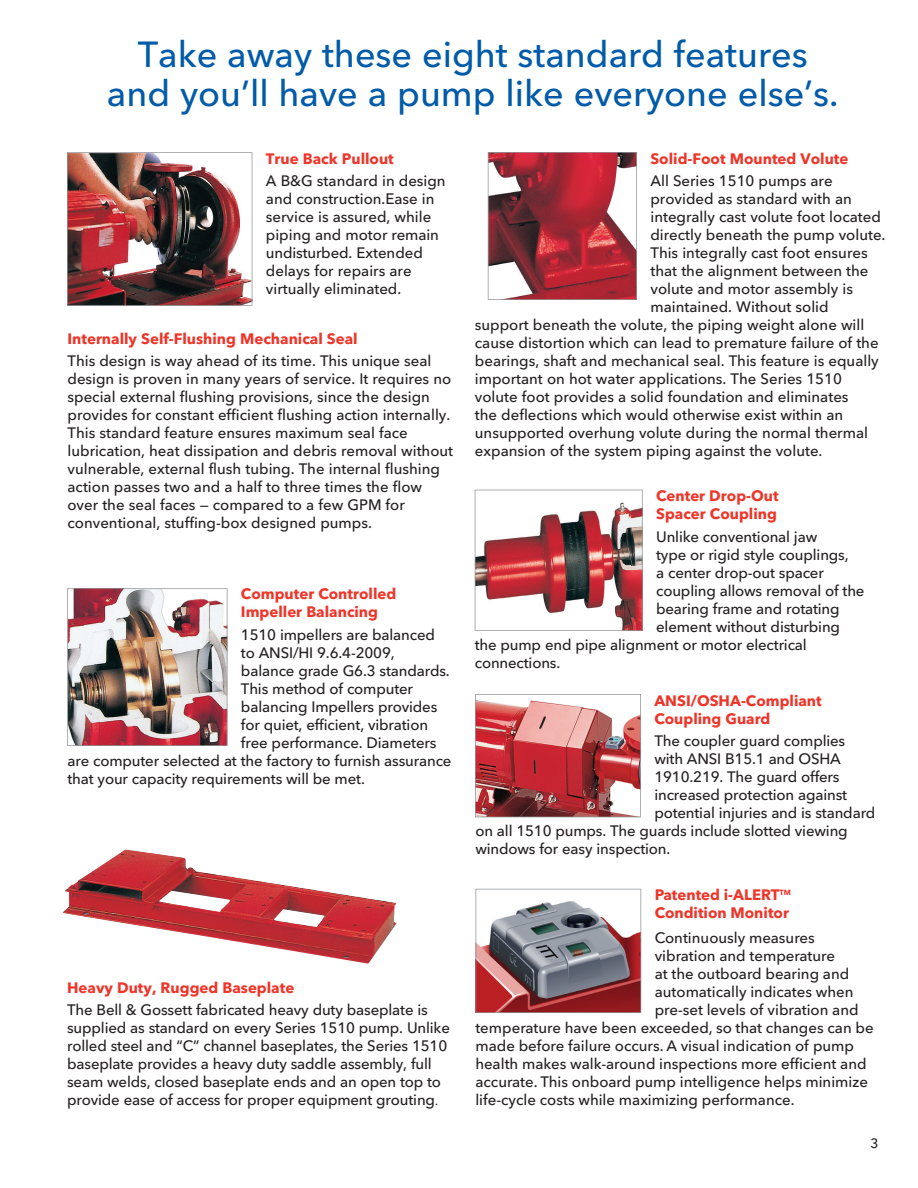
<style>
.page{position:relative;width:918px;height:1188px;background:#fff}
.page>*{position:absolute;margin:0;border:0;box-sizing:border-box;transform-origin:0 0}
.t1{font:500 36px/39px "Avenir Next LT Pro";color:#015ba9;text-align:center}
.t2{font:500 15px/18px "Avenir Next LT Pro";color:#231f20}
.t3{font:700 15px/18px "Avenir Next LT Pro";color:#ee3529}
.t4{font:500 13.5px "Avenir Next LT Pro";color:#231f20}
.s1{font-weight:400;font-size:13.5px}
</style>
<div class="page">
<img style="left:62px;top:850px;width:335px;height:114px">
<svg style="left:488px;top:152px;width:149px;height:148px;background:#a94c56"></svg>
<img style="left:67px;top:152px;width:185px;height:154px">
<img style="left:67px;top:588px;width:160px;height:158px">
<img style="left:475px;top:490px;width:168px;height:141px">
<svg style="left:476px;top:889px;width:165px;height:124px"></svg>
<img style="left:475px;top:694px;width:166px;height:123px">
<h1 class="t1" style="left:107px;top:35px;width:733px">Take away these eight standard features and you’ll have a pump like everyone else’s.</h1>
<p class="t3" style="left:266px;top:149px;width:129px">True Back Pullout</p>
<p class="t2" style="left:266px;top:172px;width:181px">A B&amp;G standard in design and construction.Ease in service is assured, while piping and motor remain undisturbed. Extended delays for repairs are virtually eliminated.</p>
<p class="t3" style="left:68px;top:329px;width:292px">Internally Self-Flushing Mechanical Seal</p>
<p class="t2" style="left:68px;top:352px;width:387px">This design is way ahead of its time. This unique seal design is proven in many years of service. It requires no special external flushing provisions, since the design provides for constant efficient flushing action internally.<br>This standard feature ensures maximum seal face lubrication, heat dissipation and debris removal without vulnerable, external flush tubing. The internal flushing action passes two and a half to three times the flow over the seal faces — compared to a few GPM for conventional, stuffing-box designed pumps.</p>
<p class="t3" style="left:650px;top:149px;width:199px">Solid-Foot Mounted Volute</p>
<p class="t2" style="left:650px;top:172px;width:184px">All Series 1510 pumps are</p>
<p class="t2" style="left:650px;top:190px;width:203px">provided as standard with an</p>
<p class="t2" style="left:650px;top:208px;width:232px">integrally cast volute foot located</p>
<p class="t2" style="left:650px;top:226px;width:237px">directly beneath the pump volute.</p>
<p class="t2" style="left:650px;top:244px;width:219px">This integrally cast foot ensures</p>
<p class="t2" style="left:650px;top:262px;width:220px">that the alignment between the</p>
<p class="t2" style="left:650px;top:280px;width:204px">volute and motor assembly is</p>
<p class="t2" style="left:650px;top:298px;width:180px">maintained. Without solid</p>
<p class="t2" style="left:475px;top:316px;width:391px">support beneath the volute, the piping weight alone will</p>
<p class="t2" style="left:475px;top:334px;width:405px">cause distortion which can lead to premature failure of the</p>
<p class="t2" style="left:475px;top:352px;width:405px">bearings, shaft and mechanical seal. This feature is equally</p>
<p class="t2" style="left:475px;top:370px;width:369px">important on hot water applications. The Series 1510</p>
<p class="t2" style="left:475px;top:388px;width:375px">volute foot provides a solid foundation and eliminates</p>
<p class="t2" style="left:475px;top:406px;width:370px">the deflections which would otherwise exist within an</p>
<p class="t2" style="left:475px;top:424px;width:395px">unsupported overhung volute during the normal thermal</p>
<p class="t2" style="left:475px;top:442px;width:349px">expansion of the system piping against the volute.</p>
<p class="t3" style="left:656px;top:487px;width:124px">Center Drop-Out<br>Spacer Coupling</p>
<p class="t2" style="left:656px;top:527px;width:163px">Unlike conventional jaw</p>
<p class="t2" style="left:656px;top:545px;width:194px">type or rigid style couplings,</p>
<p class="t2" style="left:656px;top:563px;width:169px">a center drop-out spacer</p>
<p class="t2" style="left:656px;top:581px;width:210px">coupling allows removal of the</p>
<p class="t2" style="left:656px;top:599px;width:185px">bearing frame and rotating</p>
<p class="t2" style="left:656px;top:617px;width:185px">element without disturbing</p>
<p class="t2" style="left:475px;top:635px;width:334px">the pump end pipe alignment or motor electrical</p>
<p class="t2" style="left:475px;top:653px;width:87px">connections.</p>
<p class="t3" style="left:241px;top:585px;width:157px">Computer Controlled<br>Impeller Balancing</p>
<p class="t2" style="left:241px;top:625px;width:196px">1510 impellers are balanced</p>
<p class="t2" style="left:241px;top:643px;width:155px">to ANSI/HI 9.6.4-2009,</p>
<p class="t2" style="left:241px;top:661px;width:210px">balance grade G6.3 standards.</p>
<p class="t2" style="left:241px;top:679px;width:174px">This method of computer</p>
<p class="t2" style="left:241px;top:697px;width:198px">balancing Impellers provides</p>
<p class="t2" style="left:241px;top:715px;width:189px">for quiet, efficient, vibration</p>
<p class="t2" style="left:241px;top:733px;width:197px">free performance. Diameters</p>
<p class="t2" style="left:68px;top:751px;width:386px">are computer selected at the factory to furnish assurance</p>
<p class="t2" style="left:68px;top:769px;width:299px">that your capacity requirements will be met.</p>
<p class="t3" style="left:654px;top:691px;width:169px">ANSI/OSHA-Compliant<br>Coupling Guard</p>
<p class="t2" style="left:654px;top:732px;width:192px">The coupler guard complies</p>
<p class="t2" style="left:654px;top:750px;width:188px">with ANSI B15.1 and OSHA</p>
<p class="t2" style="left:654px;top:768px;width:187px">1910.219. The guard offers</p>
<p class="t2" style="left:654px;top:786px;width:194px">increased protection against</p>
<p class="t2" style="left:654px;top:804px;width:223px">potential injuries and is standard</p>
<p class="t2" style="left:475px;top:822px;width:374px">on all 1510 pumps. The guards include slotted viewing</p>
<p class="t2" style="left:475px;top:840px;width:197px">windows for easy inspection.</p>
<p class="t3" style="left:67px;top:978px;width:229px">Heavy Duty, Rugged Baseplate</p>
<p class="t2" style="left:67px;top:1001px;width:384px">The Bell &amp; Gossett fabricated heavy duty baseplate is supplied as standard on every Series 1510 pump. Unlike rolled steel and “C” channel baseplates, the Series 1510 baseplate provides a heavy duty saddle assembly, full seam welds, closed baseplate ends and an open top to provide ease of access for proper equipment grouting<span class="s1">.</span></p>
<p class="t3" style="left:655px;top:886px;width:138px">Patented i-ALERT<sup>TM<br></sup>Condition Monitor</p>
<p class="t2" style="left:655px;top:929px;width:162px">Continuously measures</p>
<p class="t2" style="left:655px;top:947px;width:182px">vibration and temperature</p>
<p class="t2" style="left:655px;top:965px;width:196px">at the outboard bearing and</p>
<p class="t2" style="left:655px;top:983px;width:200px">automatically indicates when</p>
<p class="t2" style="left:655px;top:1001px;width:205px">pre-set levels of vibration and</p>
<p class="t2" style="left:475px;top:1019px;width:400px">temperature have been exceeded, so that changes can be</p>
<p class="t2" style="left:475px;top:1037px;width:380px">made before failure occurs. A visual indication of pump</p>
<p class="t2" style="left:475px;top:1055px;width:393px">health makes walk-around inspections more efficient and</p>
<p class="t2" style="left:475px;top:1073px;width:394px">accurate. This onboard pump intelligence helps minimize</p>
<p class="t2" style="left:475px;top:1091px;width:321px">life-cycle costs while maximizing performance.</p>
<p class="t4" style="left:870px;top:1135px;width:10px">3</p>
</div>
